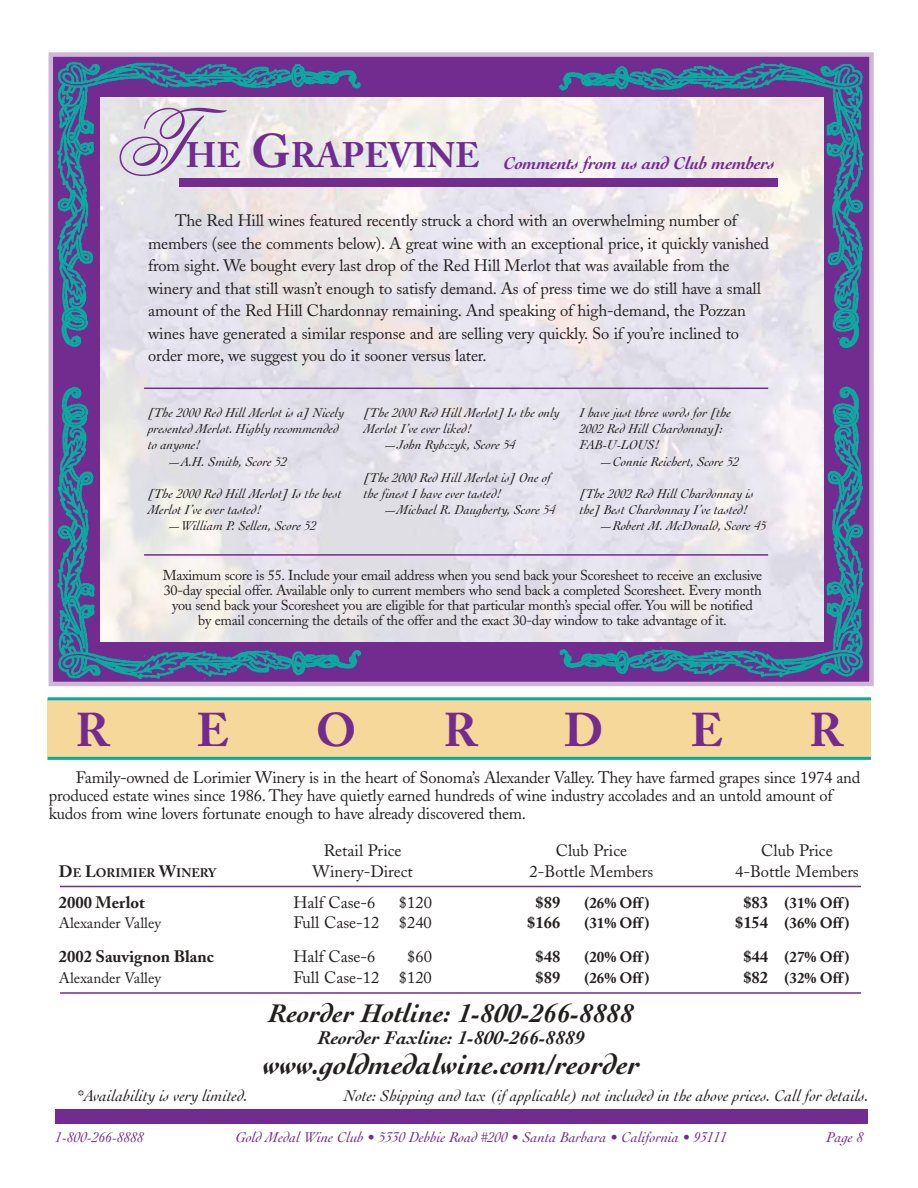
<style>
.page{position:relative;width:918px;height:1188px;background:#fff}
.page>*{position:absolute;margin:0;border:0;box-sizing:border-box;transform-origin:0 0}
.t1{font:91.95px "Flemish Script";color:#722c90}
.t2{font:700 46.95px "Adobe Caslon";color:#722c90}
.t3{font:700 35.25px "Adobe Caslon";color:#722c90}
.t4{font:italic 700 29.25px "Cochin";color:#241f1f}
.t5{font:italic 700 27px "Cochin";color:#241f1f}
.t6{font:italic 700 19.5px "Cochin";color:#241f1f}
.t7{font:italic 700 18px "Cochin";letter-spacing:-.015em;color:#722c90}
.t8{font:16.5px/22.5px "Adobe Caslon";letter-spacing:-.01em;color:#241f1f}
.t9{font:italic 16.5px "Cochin";color:#241f1f}
.t10{font:700 16.5px "Adobe Caslon";color:#241f1f}
.t11{font:italic 15px "Cochin";color:#722c90}
.t12{font:700 15px "Adobe Caslon";color:#241f1f}
.t13{font:15px "Adobe Caslon";color:#241f1f}
.t14{font:14.25px/15px "Adobe Caslon";letter-spacing:-.02em;color:#241f1f;text-align:center}
.t15{font:italic 13.5px/16.2px "Cochin";color:#241f1f}
.t16{font:700 12.3px "Adobe Caslon";color:#241f1f}
.s1{color:#dcecea}
.s2{font-size:46.95px;color:#dcecea}
.s3{font-family:"Adobe Caslon";font-style:normal;font-size:35.25px;color:#dcecea}
.s4{font-size:16.5px}
</style>
<div class="page">
<div style="left:47px;top:699px;width:824px;height:61px;background:#f6d89b"></div>
<div style="left:55px;top:1110px;width:813px;height:14px;background:#722c90"></div>
<hr style="left:48px;top:697px;width:823px;height:3px;background:#09aba0">
<hr style="left:48px;top:757px;width:823px;height:3px;background:#09aba0">
<hr style="left:60px;top:886px;width:801px;height:1px;background:#722c90">
<hr style="left:60px;top:992px;width:801px;height:2px;background:#722c90">
<img style="left:48px;top:52px;width:826px;height:629px">
<div style="left:179px;top:178px;width:598px;height:8px;background:#722c90"></div>
<hr style="left:144px;top:554px;width:624px;height:2px;background:#722c90">
<hr style="left:144px;top:388px;width:624px;height:1px;background:#722c90">
<h1 class="t1" style="left:114px;top:90px;width:114px">T</h1>
<h3 class="t3" style="left:190px;top:141px;width:291px"><span class="s1">HE</span> <span class="s2">G</span>RAPEVINE</h3>
<h3 class="t3" style="left:186px;top:141px;width:57px">HE</h3>
<p class="t7" style="left:295px;top:156px;width:481px"><span class="s3">RAPEVINE</span> Comments from us and Club members</p>
<p class="t8" style="left:148px;top:211px;width:623px;text-indent:27px">The Red Hill wines featured recently struck a chord with an overwhelming number of members (see the comments below). A great wine with an exceptional price, it quickly vanished from sight. We bought every last drop of the Red Hill Merlot that was available from the winery and that still wasn’t enough to satisfy demand. As of press time we do still have a small amount of the Red Hill Chardonnay remaining. And speaking of high-demand, the Pozzan wines have generated a similar response and are selling very quickly. So if you’re inclined to order more, we suggest you do it sooner versus later.</p>
<p class="t15" style="left:148px;top:406px;width:198px">[The 2000 Red Hill Merlot is a] Nicely</p>
<p class="t15" style="left:148px;top:422px;width:192px">presented Merlot. Highly recommended</p>
<p class="t15" style="left:148px;top:438px;width:54px">to anyone!</p>
<p class="t15" style="left:168px;top:454px;width:121px">—A.H. Smith, Score 52</p>
<p class="t15" style="left:148px;top:487px;width:195px">[The 2000 Red Hill Merlot] Is the best</p>
<p class="t15" style="left:148px;top:503px;width:115px">Merlot I’ve ever tasted!</p>
<p class="t15" style="left:168px;top:519px;width:150px">—William P. Sellen, Score 52</p>
<p class="t15" style="left:580px;top:406px;width:153px">I have just three words for [the<br>2002 Red Hill Chardonnay]:<br>FAB-U-LOUS!</p>
<p class="t15" style="left:599px;top:454px;width:141px">—Connie Reichert, Score 52</p>
<p class="t15" style="left:580px;top:487px;width:176px">[The 2002 Red Hill Chardonnay is</p>
<p class="t15" style="left:580px;top:503px;width:169px">the] Best Chardonnay I’ve tasted!</p>
<p class="t15" style="left:599px;top:519px;width:169px">—Robert M. McDonald, Score 45</p>
<p class="t14" style="left:163px;top:569px;width:601px">Maximum score is 55. Include your email address when you send back your Scoresheet to receive an exclusive 30-day special offer. Available only to current members who send back a completed Scoresheet. Every month you send back your Scoresheet you are eligible for that particular month’s special offer. You will be notified<br>by email concerning the details of the offer and the exact 30-day window to take advantage of it.</p>
<p class="t15" style="left:364px;top:406px;width:197px">[The 2000 Red Hill Merlot] Is the only</p>
<p class="t15" style="left:364px;top:422px;width:109px">Merlot I’ve ever liked!</p>
<p class="t15" style="left:383px;top:438px;width:134px">—John Rybczyk, Score 54</p>
<p class="t15" style="left:364px;top:471px;width:189px">[The 2000 Red Hill Merlot is] One of the finest I have ever tasted!</p>
<p class="t15" style="left:383px;top:503px;width:174px">—Michael R. Daugherty, Score 54</p>
<h2 class="t2" style="left:76px;top:711px;width:36px">R</h2>
<h2 class="t2" style="left:196px;top:711px;width:34px">E</h2>
<h2 class="t2" style="left:316px;top:711px;width:42px">O</h2>
<h2 class="t2" style="left:443px;top:711px;width:36px">R</h2>
<h2 class="t2" style="left:564px;top:711px;width:41px">D</h2>
<h2 class="t2" style="left:691px;top:711px;width:34px">E</h2>
<h2 class="t2" style="left:809px;top:711px;width:36px">R</h2>
<p class="t8" style="left:49px;top:770px;width:813px;line-height:18px;text-indent:27px">Family-owned de Lorimier Winery is in the heart of Sonoma’s Alexander Valley. They have farmed grapes since 1974 and produced estate wines since 1986. They have quietly earned hundreds of wine industry accolades and an untold amount of kudos from wine lovers fortunate enough to have already discovered them.</p>
<p class="t8" style="left:324px;top:842px;width:79px">Retail Price</p>
<p class="t8" style="left:556px;top:842px;width:73px">Club Price</p>
<p class="t8" style="left:761px;top:842px;width:73px">Club Price</p>
<p class="t16" style="left:59px;top:868px;width:159px"><span class="s4">D</span>E <span class="s4">L</span>ORIMIER <span class="s4">W</span>INERY</p>
<p class="t8" style="left:313px;top:862px;width:102px">Winery-Direct</p>
<p class="t8" style="left:530px;top:862px;width:125px">2-Bottle Members</p>
<p class="t8" style="left:735px;top:862px;width:125px">4-Bottle Members</p>
<p class="t10" style="left:59px;top:896px;width:87px">2000 Merlot</p>
<p class="t8" style="left:293px;top:893px;width:84px">Half Case-6</p>
<p class="t8" style="left:399px;top:893px;width:34px">$120</p>
<p class="t10" style="left:536px;top:896px;width:26px">$89</p>
<p class="t12" style="left:584px;top:897px;width:66px">(26% Off )</p>
<p class="t12" style="left:743px;top:897px;width:108px"><span class="s4">$83</span> (31% Off )</p>
<p class="t13" style="left:59px;top:917px;width:104px">Alexander Valley</p>
<p class="t8" style="left:293px;top:914px;width:140px">Full Case-12 $240</p>
<p class="t10" style="left:527px;top:916px;width:34px">$166</p>
<p class="t12" style="left:584px;top:917px;width:66px">(31% Off )</p>
<p class="t12" style="left:735px;top:917px;width:116px"><span class="s4">$154</span> (36% Off )</p>
<p class="t10" style="left:59px;top:950px;width:157px">2002 Sauvignon Blanc</p>
<p class="t8" style="left:293px;top:948px;width:84px">Half Case-6</p>
<p class="t8" style="left:407px;top:948px;width:26px">$60</p>
<p class="t10" style="left:536px;top:950px;width:26px">$48</p>
<p class="t12" style="left:584px;top:951px;width:66px">(20% Off )</p>
<p class="t12" style="left:743px;top:951px;width:108px"><span class="s4">$44</span> (27% Off )</p>
<p class="t13" style="left:59px;top:972px;width:104px">Alexander Valley</p>
<p class="t8" style="left:293px;top:968px;width:140px">Full Case-12 $120</p>
<p class="t10" style="left:536px;top:971px;width:26px">$89</p>
<p class="t12" style="left:584px;top:972px;width:66px">(26% Off )</p>
<p class="t12" style="left:743px;top:972px;width:108px"><span class="s4">$82</span> (32% Off )</p>
<h3 class="t5" style="left:270px;top:1002px;width:366px">Reorder Hotline: 1-800-266-8888</h3>
<p class="t6" style="left:318px;top:1030px;width:268px">Reorder Faxline: 1-800-266-8889</p>
<h3 class="t4" style="left:263px;top:1053px;width:378px">www.goldmedalwine.com/reorder</h3>
<p class="t9" style="left:76px;top:1090px;width:174px">*Availability is very limited.</p>
<p class="t9" style="left:344px;top:1090px;width:526px">Note: Shipping and tax (if applicable) not included in the above prices. Call for details.</p>
<p class="t11" style="left:56px;top:1131px;width:90px">1-800-266-8888</p>
<p class="t11" style="left:236px;top:1131px;width:493px">Gold Medal Wine Club • 5330 Debbie Road #200 • Santa Barbara • California • 93111</p>
<p class="t11" style="left:827px;top:1131px;width:38px">Page 8</p>
</div>
